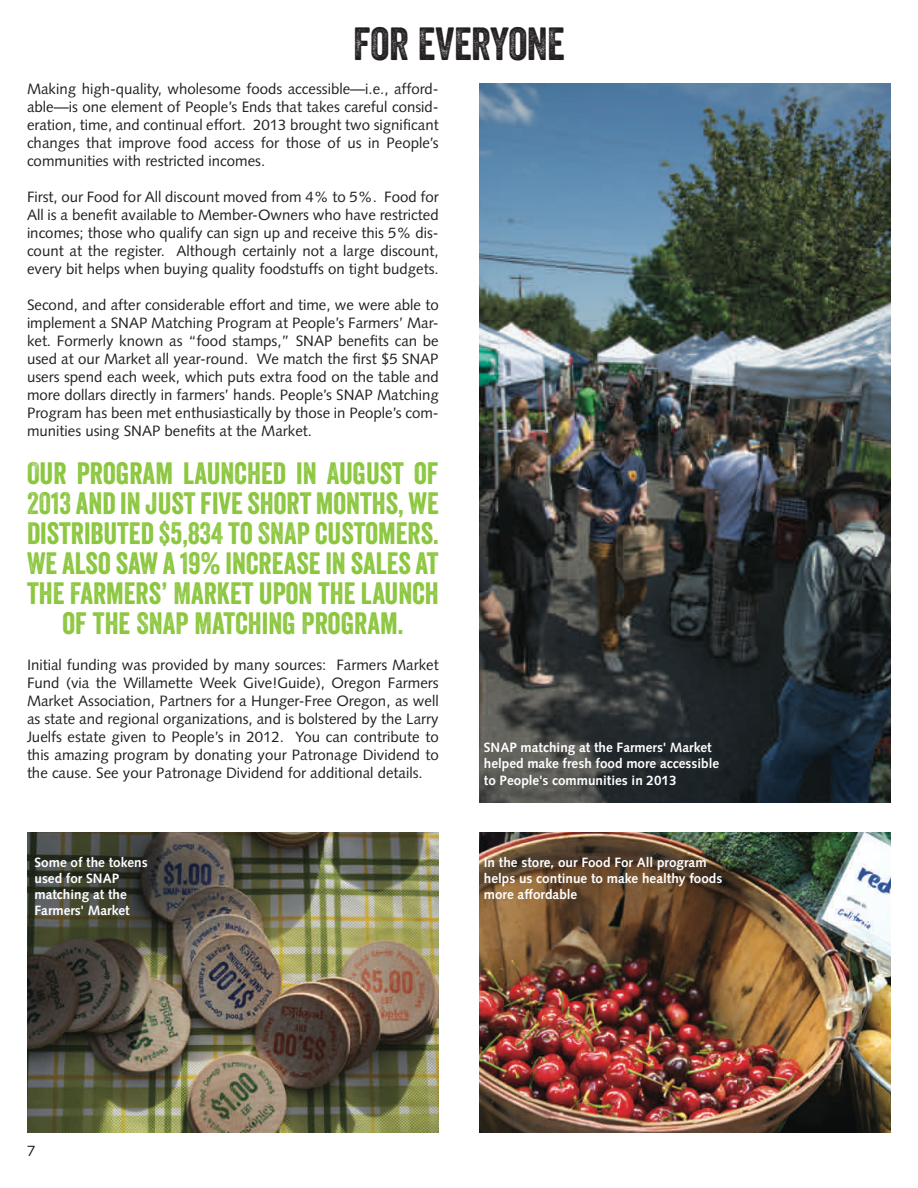
<style>
.page{position:relative;width:918px;height:1188px;background:#fff}
.page>*{position:absolute;margin:0;border:0;box-sizing:border-box;transform-origin:0 0}
.t1{font:45px "Veneer Two";letter-spacing:-.015em;color:#231f20}
.t2{font:30px/30px "Veneer";color:#8bc63e;text-align:center}
.t3{font:15px/18px "Syntax LT Std";color:#231f20;text-align:justify}
.t4{font:700 13.5px/16.2px "Syntax LT Std";color:#fff}
</style>
<div class="page">
<img style="left:479px;top:83px;width:412px;height:720px">
<img style="left:27px;top:832px;width:412px;height:300px">
<img style="left:479px;top:832px;width:412px;height:300px">
<h1 class="t1" style="left:353px;top:17px;width:213px">FOR EVERYONE</h1>
<p class="t3" style="left:27px;top:80px;width:413px">Making high-quality, wholesome foods accessible—i.e., afford&shy;able—is one element of People’s Ends that takes careful consid&shy;eration, time, and continual effort. 2013 brought two significant changes that improve food access for those of us in People’s communities with restricted incomes.</p>
<p class="t3" style="left:27px;top:188px;width:413px">First, our Food for All discount moved from 4% to 5%. Food for All is a benefit available to Member-Owners who have restricted incomes; those who qualify can sign up and receive this 5% dis&shy;count at the register. Although certainly not a large discount, every bit helps when buying quality foodstuffs on tight budgets.</p>
<p class="t3" style="left:27px;top:296px;width:413px">Second, and after considerable effort and time, we were able to implement a SNAP Matching Program at People’s Farmers’ Mar&shy;ket. Formerly known as “food stamps,” SNAP benefits can be used at our Market all year-round. We match the first $5 SNAP users spend each week, which puts extra food on the table and more dollars directly in farmers’ hands. People’s SNAP Matching Program has been met enthusiastically by those in People’s com&shy;munities using SNAP benefits at the Market.</p>
<h2 class="t2" style="left:27px;top:458px;width:413px">OUR PROGRAM LAUNCHED IN AUGUST OF 2013 AND IN JUST FIVE SHORT MONTHS, WE DISTRIBUTED $5,834 TO SNAP CUSTOMERS.<br>WE ALSO SAW A 19% INCREASE IN SALES AT THE FARMERS’ MARKET UPON THE LAUNCH OF THE SNAP MATCHING PROGRAM.</h2>
<p class="t3" style="left:27px;top:656px;width:413px">Initial funding was provided by many sources: Farmers Market Fund (via the Willamette Week Give!Guide), Oregon Farmers Market Association, Partners for a Hunger-Free Oregon, as well as state and regional organizations, and is bolstered by the Larry Juelfs estate given to People’s in 2012. You can contribute to this amazing program by donating your Patronage Dividend to the cause. See your Patronage Dividend for additional details.</p>
<p class="t4" style="left:484px;top:740px;width:237px">SNAP matching at the Farmers' Market helped make fresh food more accessible to People's communities in 2013</p>
<p class="t4" style="left:34px;top:854px;width:115px">Some of the tokens used for SNAP matching at the<br>Farmers' Market</p>
<p class="t3" style="left:27px;top:1141px;width:10px">7</p>
<p class="t4" style="left:484px;top:854px;width:240px">In the store, our Food For All program helps us continue to make healthy foods more affordable</p>
</div>
